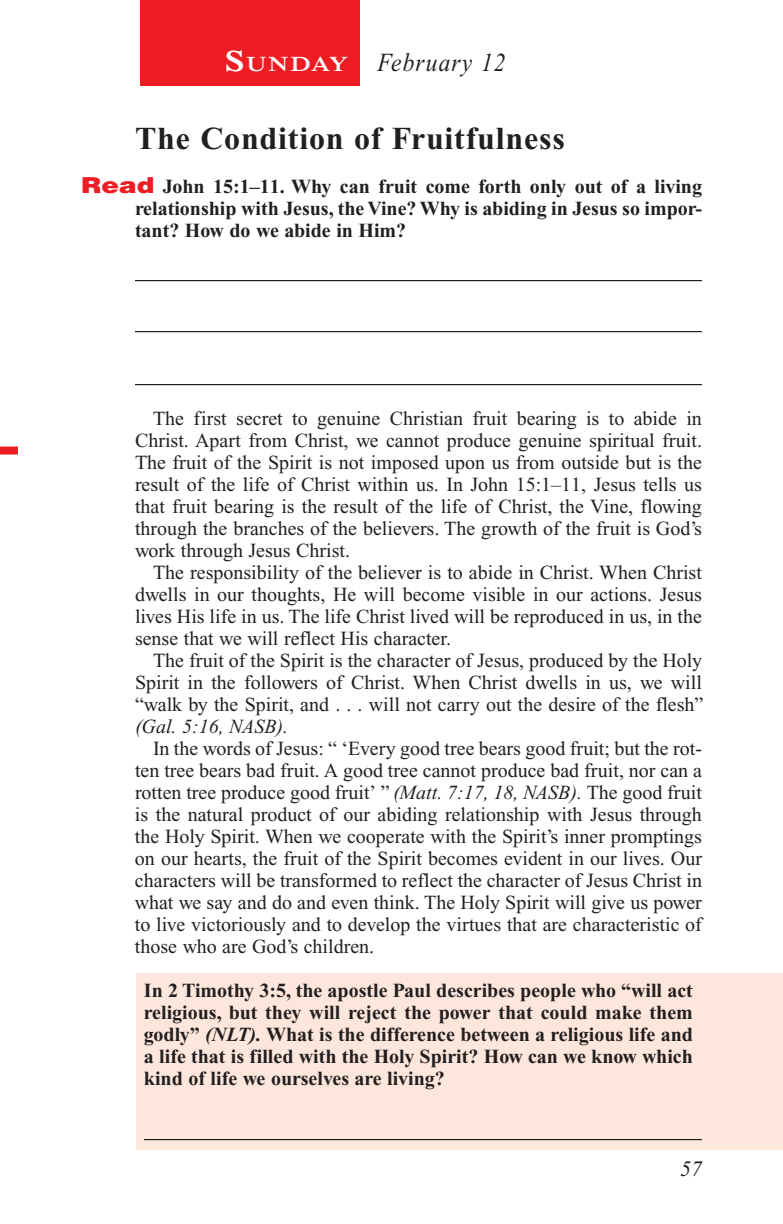
<style>
.page{position:relative;width:783px;height:1224px;background:#fff}
.page>*{position:absolute;margin:0;border:0;box-sizing:border-box;transform-origin:0 0}
.Head{font:700 32px "Times New Roman PS Std";letter-spacing:.025em;color:#231f20}
.Lesson_Dates{font:italic 26px "Times New Roman PS Std";letter-spacing:.05em;color:#231f20;scale:.9 1}
.t1{font:italic 22px "Times New Roman PS Std";color:#231f20}
.Daily_Header{font:600 21px "Times NRMT Std";letter-spacing:.045em;color:#fff;scale:1.1 1}
.Body{font:20px/22px "Times New Roman PS Std";color:#231f20;text-align:justify}
.x-screened_box-text{font:700 20px/22px "Times New Roman PS Std";color:#231f20;text-align:justify}
.Question_NO_SB{font:700 20px/22px "Times New Roman PS Std";color:#231f20;text-align:justify}
.s1{font-size:30px}
.s2{font-family:"Helvetica LT Std";font-weight:900;font-size:22px;color:#ee1d23}
.s3{font-style:italic}
</style>
<div class="page">
<div style="left:140px;top:0;width:220px;height:86px;background:#ee1d23"></div>
<div style="left:0;top:447px;width:18px;height:8px;background:#ee1d23"></div>
<div style="left:137px;top:973px;width:646px;height:177px;background:#fde7dc"></div>
<hr style="left:135px;top:280px;width:567px;height:1px;background:#231f20">
<hr style="left:135px;top:331px;width:567px;height:1px;background:#231f20">
<hr style="left:135px;top:384px;width:567px;height:1px;background:#231f20">
<hr style="left:144px;top:1139px;width:558px;height:1px;background:#231f20">
<p class="Daily_Header" style="left:225px;top:52px;width:114px"><span class="s1">S</span>UNDAY</p>
<p class="Lesson_Dates" style="left:378px;top:48px;width:144px">February 12</p>
<p class="Head" style="left:135px;top:120px;width:431px">The Condition of Fruitfulness</p>
<p class="Question_NO_SB" style="left:135px;top:175px;width:569px;text-indent:-54px"><span class="s2">Read</span> John 15:1–11. Why can fruit come forth only out of a living relationship with Jesus, the Vine? Why is abiding in Jesus so impor&shy;tant? How do we abide in Him?</p>
<p class="Body" style="left:135px;top:407px;width:569px;text-indent:18px">The first secret to genuine Christian fruit bearing is to abide in Christ. Apart from Christ, we cannot produce genuine spiritual fruit.<br>The fruit of the Spirit is not imposed upon us from outside but is the result of the life of Christ within us. In John 15:1–11, Jesus tells us that fruit bearing is the result of the life of Christ, the Vine, flowing through the branches of the believers. The growth of the fruit is God’s work through Jesus Christ.</p>
<p class="Body" style="left:135px;top:561px;width:569px;text-indent:18px">The responsibility of the believer is to abide in Christ. When Christ dwells in our thoughts, He will become visible in our actions. Jesus lives His life in us. The life Christ lived will be reproduced in us, in the sense that we will reflect His character.</p>
<p class="Body" style="left:135px;top:649px;width:570px;text-indent:18px">The fruit of the Spirit is the character of Jesus, produced by the Holy Spirit in the followers of Christ. When Christ dwells in us, we will “walk by the Spirit, and . . . will not carry out the desire of the flesh” <span class="s3">(Gal. 5:16, NASB).</span></p>
<p class="Body" style="left:135px;top:737px;width:569px;text-indent:18px">In the words of Jesus: “ ‘Every good tree bears good fruit; but the rot&shy;ten tree bears bad fruit. A good tree cannot produce bad fruit, nor can a rotten tree produce good fruit’ ” <span class="s3">(Matt. 7:17, 18, NASB).</span> The good fruit is the natural product of our abiding relationship with Jesus through the Holy Spirit. When we cooperate with the Spirit’s inner promptings on our hearts, the fruit of the Spirit becomes evident in our lives. Our characters will be transformed to reflect the character of Jesus Christ in what we say and do and even think. The Holy Spirit will give us power to live victoriously and to develop the virtues that are characteristic of those who are God’s children.</p>
<p class="x-screened_box-text" style="left:144px;top:979px;width:550px">In 2 Timothy 3:5, the apostle Paul describes people who “will act religious, but they will reject the power that could make them godly” <span class="s3">(NLT).</span> What is the difference between a religious life and a life that is filled with the Holy Spirit? How can we know which kind of life we ourselves are living?</p>
<p class="t1" style="left:680px;top:1157px;width:23px">57</p>
</div>
